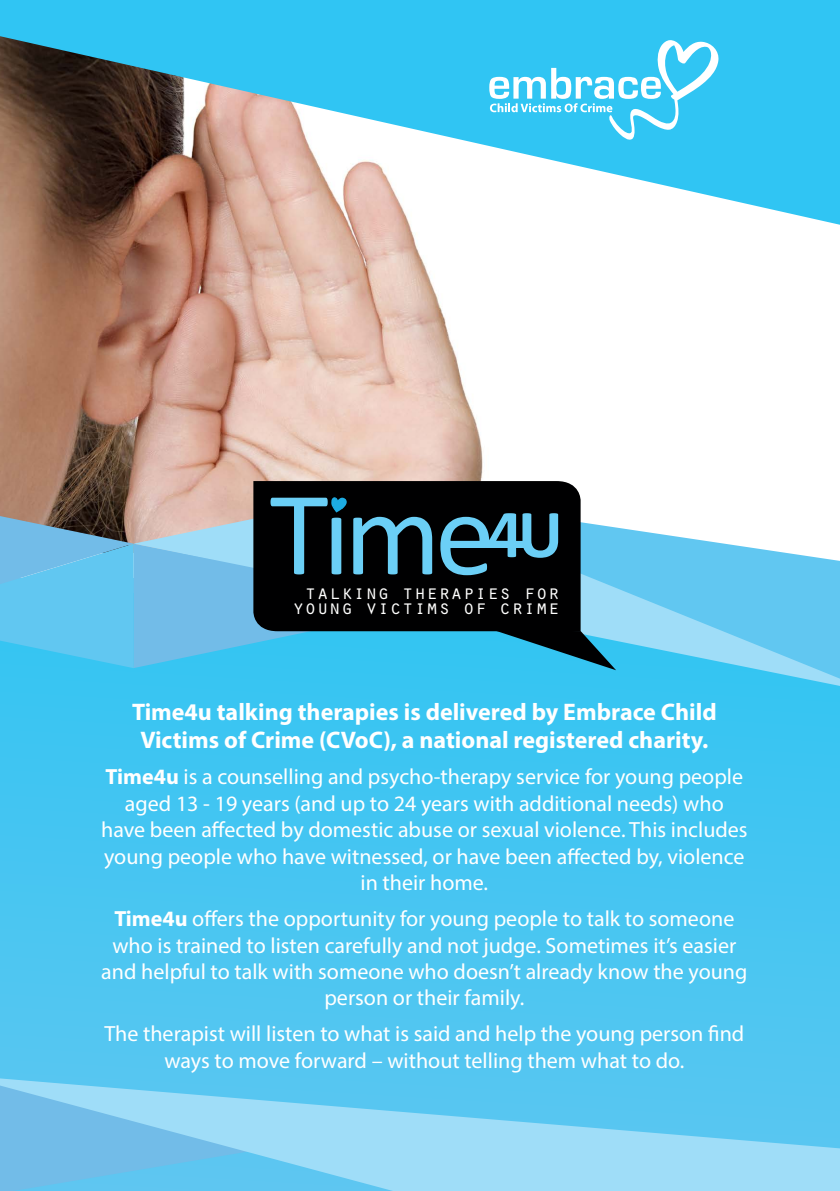
<style>
.page{position:relative;width:840px;height:1191px;background:#fff}
.page>*{position:absolute;margin:0;border:0;box-sizing:border-box;transform-origin:0 0}
.t1{font:700 24px/28.8px "Myriad Pro";color:#fff;text-align:center}
.t2{font:22px/26.4px "Myriad Pro";color:#fff;text-align:center}
.t3{font:20.2px/14.8px "Orator Std";color:#fff;text-align:right}
.s1{font-weight:700}
</style>
<div class="page">
<img style="left:0;top:225px;width:483px;height:268px">
<div style="left:0;top:593px;width:839px;height:598px;background:linear-gradient(to right,#49c6f1,#44c5f2)"></div>
<svg style="left:615px;top:527px;width:224px;height:151px;background:#7ad1f4"></svg>
<svg style="left:0;top:0;width:839px;height:225px;fill:#30c5f3"></svg>
<svg style="left:0;top:1078px;width:839px;height:113px;background:#7ccff3"></svg>
<svg style="left:253px;top:481px;width:326px;height:12px;background:#060506"></svg>
<svg style="left:0;top:493px;width:615px;height:221px;background:#4187a1"></svg>
<svg style="left:489px;top:40px;width:230px;height:101px;background:#55cff5"></svg>
<p class="t3" style="left:292px;top:584px;width:269px">talking therapies for young victims of crime</p>
<p class="t1" style="left:132px;top:696px;width:585px">Time4u talking therapies is delivered by Embrace Child<br>Victims of Crime (CVoC), a national registered charity.</p>
<p class="t2" style="left:101px;top:763px;width:647px"><span class="s1">Time4u</span> is a counselling and psycho-therapy service for young people aged 13 - 19 years (and up to 24 years with additional needs) who have been affected by domestic abuse or sexual violence. This includes young people who have witnessed, or have been affected by, violence in their home.</p>
<p class="t2" style="left:101px;top:905px;width:647px"><span class="s1">Time4u</span> offers the opportunity for young people to talk to someone who is trained to listen carefully and not judge. Sometimes it’s easier and helpful to talk with someone who doesn’t already know the young person or their family.</p>
<p class="t2" style="left:104px;top:1020px;width:641px">The therapist will listen to what is said and help the young person find ways to move forward – without telling them what to do.</p>
</div>
